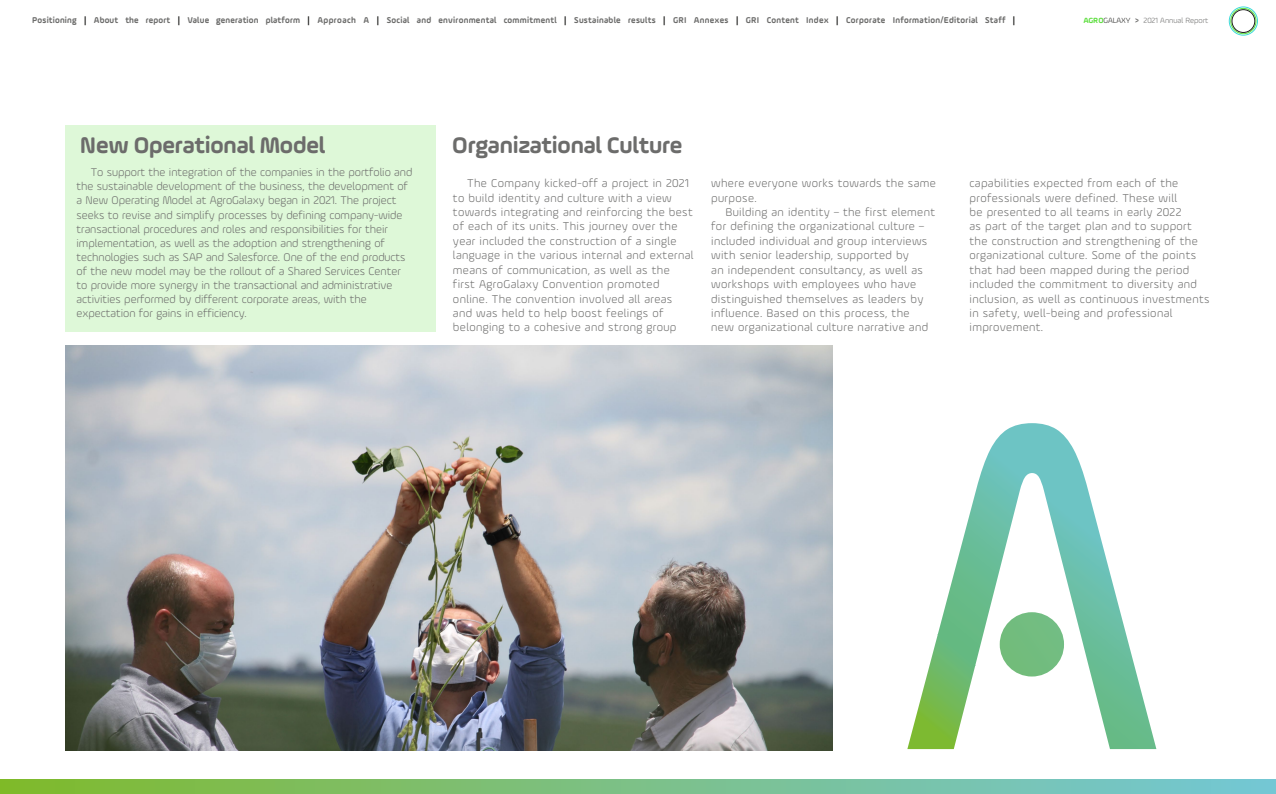
<style>
.page{position:relative;width:1276px;height:794px;background:#fff}
.page>*{position:absolute;margin:0;border:0;box-sizing:border-box;transform-origin:0 0}
.t1{font:700 24px "Ample Soft Pro";letter-spacing:-.01em;color:#6c6c6b}
.t2{font:300 12px/14.4px "Ample Soft Pro";letter-spacing:.03em;color:#6c6c6b}
.t3{font:300 11.8px/14.1px "Ample Soft Pro";color:#6c6c6b}
.t4{font:700 9px "Ample Soft Pro";letter-spacing:.03em;color:#6c6c6b;scale:.95 1}
.t5{font:300 8px "Ample Soft Pro";color:#6c6c6b}
.s1{color:#1d1d1b}
.s2{font-weight:700;color:#5cde3d}
.s3{font-weight:700}
</style>
<div class="page">
<svg style="left:0;top:780px;width:1276px;height:14px;background:#7ac084"></svg>
<div style="left:1229px;top:7px;width:28px;height:28px;border:1px solid #3ddbd9;border-radius:50%"></div>
<div style="left:1230px;top:8px;width:26px;height:26px;border:1px solid #5cde3d;border-radius:50%"></div>
<div style="left:1231px;top:10px;width:24px;height:23px;border:1px solid #1d1d1b;border-radius:50%"></div>
<div style="left:65px;top:125px;width:371px;height:206px;background:#def8d8"></div>
<svg style="left:907px;top:423px;width:249px;height:326px"></svg>
<div style="left:999px;top:612px;width:65px;height:64px;background:#72bc7f;border-radius:32px"></div>
<img style="left:65px;top:346px;width:767px;height:405px">
<p class="t4" style="left:32px;top:14px;width:1036px">Positioning <span class="s1">|</span> About the report <span class="s1">|</span> Value generation platform <span class="s1">|</span> Approach A <span class="s1">|</span> Social and environmental commitmentl <span class="s1">|</span> Sustainable results <span class="s1">|</span> GRI Annexes <span class="s1">|</span> GRI Content Index <span class="s1">|</span> Corporate Information/Editorial Staff <span class="s1">|</span></p>
<p class="t5" style="left:1083px;top:15px;width:126px"><span class="s2">AGRO</span><span class="s1">GALAXY</span> <span class="s3">&gt;</span> 2021 Annual Report</p>
<h1 class="t1" style="left:80px;top:129px;width:247px">New Operational Model</h1>
<h1 class="t1" style="left:452px;top:129px;width:232px">Organizational Culture</h1>
<p class="t3" style="left:77px;top:165px;width:337px;text-indent:14px">To support the integration of the companies in the portfolio and the sustainable development of the business, the development of a New Operating Model at AgroGalaxy began in 2021. The project seeks to revise and simplify processes by defining company-wide transactional procedures and roles and responsibilities for their implementation, as well as the adoption and strengthening of technologies such as SAP and Salesforce. One of the end products of the new model may be the rollout of a Shared Services Center to provide more synergy in the transactional and administrative activities performed by different corporate areas, with the expectation for gains in efficiency.</p>
<p class="t2" style="left:453px;top:176px;width:242px;text-indent:14px">The Company kicked-off a project in 2021 to build identity and culture with a view towards integrating and reinforcing the best of each of its units. This journey over the year included the construction of a single language in the various internal and external means of communication, as well as the first AgroGalaxy Convention promoted online. The convention involved all areas and was held to help boost feelings of belonging to a cohesive and strong group</p>
<p class="t2" style="left:711px;top:176px;width:226px">where everyone works towards the same purpose.</p>
<p class="t2" style="left:711px;top:204px;width:225px;text-indent:14px">Building an identity – the first element for defining the organizational culture – included individual and group interviews with senior leadership, supported by<br>an independent consultancy, as well as workshops with employees who have distinguished themselves as leaders by influence. Based on this process, the new organizational culture narrative and</p>
<p class="t2" style="left:969px;top:176px;width:241px">capabilities expected from each of the professionals were defined. These will<br>be presented to all teams in early 2022<br>as part of the target plan and to support the construction and strengthening of the organizational culture. Some of the points that had been mapped during the period included the commitment to diversity and inclusion, as well as continuous investments in safety, well-being and professional improvement.</p>
</div>
